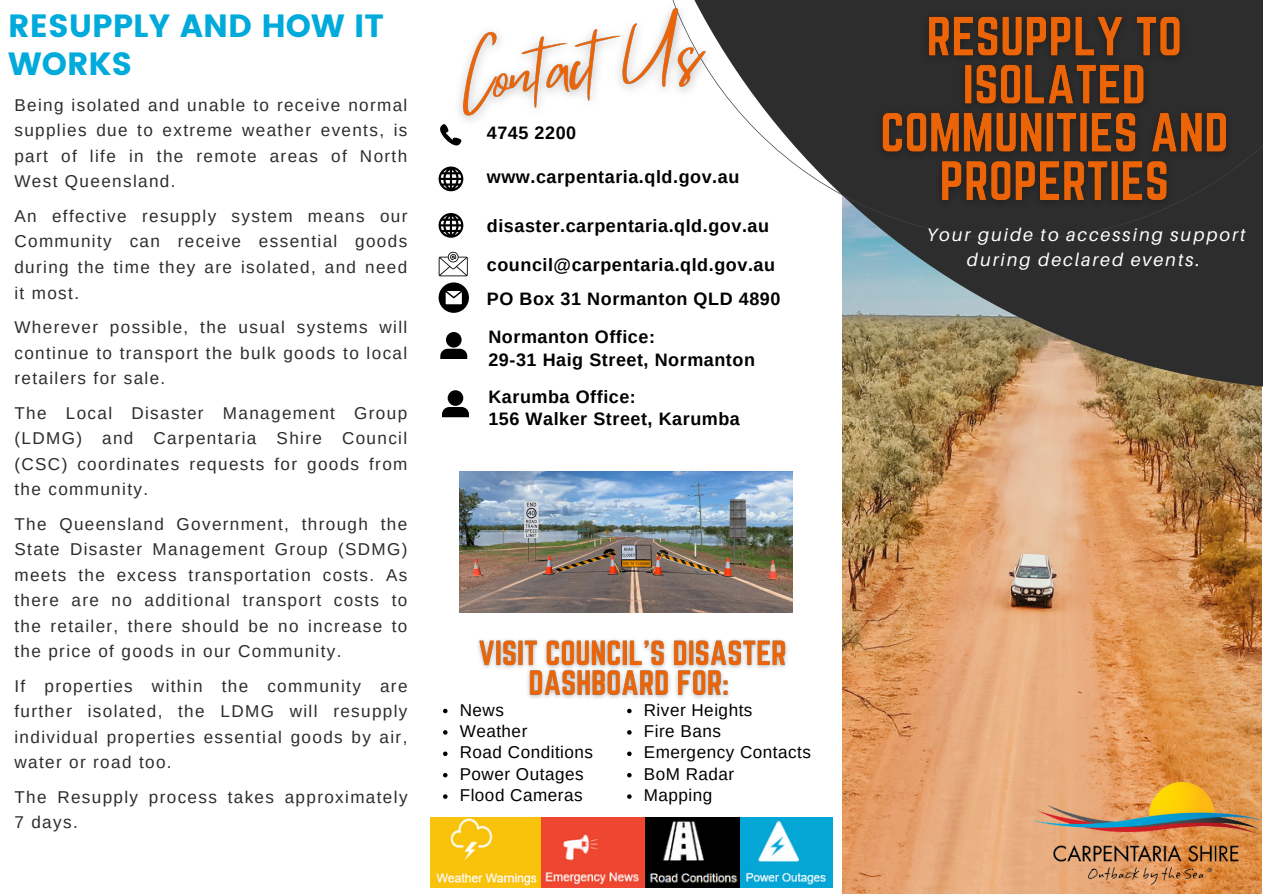
<style>
.page{position:relative;width:1263px;height:894px;background:#fff}
.page>*{position:absolute;margin:0;border:0;box-sizing:border-box;transform-origin:0 0}
.t1{font:32.1px/38.2px "Poppins";color:#00aadb}
.t2{font:italic 18.15px/24.8px "Aileron";letter-spacing:.11em;color:#fff;text-align:center}
.t3{font:700 18px/22.5px "Arimo";letter-spacing:.03em;color:#000}
.t4{font:17.1px/25.5px "Arimo";letter-spacing:.08em;color:#2d2d2d;text-align:justify}
.t5{font:17.1px/21.3px "Arimo";letter-spacing:.03em;color:#000}
</style>
<div class="page">
<img style="left:843px;top:390px;width:418px;height:503px">
<svg style="left:842px;top:240px;width:421px;height:150px;background:#635f52"></svg>
<svg style="left:732px;top:0;width:531px;height:240px;fill:#2d2d2d"></svg>
<img style="left:1032px;top:782px;width:230px;height:102px">
<svg style="left:439px;top:166px;width:24px;height:25px"></svg>
<svg style="left:439px;top:213px;width:24px;height:25px"></svg>
<svg style="left:439px;top:282px;width:30px;height:31px"></svg>
<svg style="left:439px;top:251px;width:29px;height:25px"></svg>
<svg style="left:442px;top:390px;width:27px;height:27px"></svg>
<svg style="left:440px;top:332px;width:27px;height:27px"></svg>
<img style="left:431px;top:817px;width:401px;height:70px">
<img style="left:478px;top:639px;width:310px;height:59px">
<svg style="left:443px;top:708px;width:4px;height:5px"></svg>
<svg style="left:443px;top:730px;width:4px;height:4px"></svg>
<svg style="left:443px;top:751px;width:4px;height:4px"></svg>
<svg style="left:443px;top:772px;width:4px;height:5px"></svg>
<svg style="left:443px;top:794px;width:4px;height:4px"></svg>
<svg style="left:627px;top:708px;width:5px;height:5px"></svg>
<svg style="left:627px;top:730px;width:5px;height:4px"></svg>
<svg style="left:627px;top:751px;width:5px;height:4px"></svg>
<svg style="left:627px;top:772px;width:5px;height:5px"></svg>
<svg style="left:627px;top:794px;width:5px;height:4px"></svg>
<img style="left:460px;top:471px;width:332px;height:141px">
<img style="left:867px;top:0;width:374px;height:224px">
<img style="left:440px;top:0;width:292px;height:146px">
<h1 class="t1" style="left:8px;top:6px;width:377px">RESUPPLY AND HOW IT<br>WORKS</h1>
<p class="t4" style="left:14px;top:92px;width:394px">Being isolated and unable to receive normal supplies due to extreme weather events, is part of life in the remote areas of North West Queensland.</p>
<p class="t4" style="left:14px;top:203px;width:395px">An effective resupply system means our Community can receive essential goods during the time they are isolated, and need it most.</p>
<p class="t4" style="left:14px;top:314px;width:394px">Wherever possible, the usual systems will continue to transport the bulk goods to local retailers for sale.</p>
<p class="t4" style="left:14px;top:400px;width:394px">The Local Disaster Management Group (LDMG) and Carpentaria Shire Council (CSC) coordinates requests for goods from the community.</p>
<p class="t4" style="left:14px;top:511px;width:395px">The Queensland Government, through the State Disaster Management Group (SDMG) meets the excess transportation costs. As there are no additional transport costs to the retailer, there should be no increase to the price of goods in our Community.</p>
<p class="t4" style="left:14px;top:672px;width:395px">If properties within the community are further isolated, the LDMG will resupply individual properties essential goods by air, water or road too.</p>
<p class="t4" style="left:14px;top:783px;width:395px">The Resupply process takes approximately<br>7 days.</p>
<p class="t3" style="left:487px;top:122px;width:91px">4745 2200</p>
<p class="t3" style="left:487px;top:165px;width:254px">www.carpentaria.qld.gov.au</p>
<p class="t3" style="left:487px;top:214px;width:284px">disaster.carpentaria.qld.gov.au</p>
<p class="t3" style="left:487px;top:248px;width:295px;line-height:33.6px">council@carpentaria.qld.gov.au<br>PO Box 31 Normanton QLD 4890</p>
<p class="t3" style="left:488px;top:325px;width:268px">Normanton Office:<br>29-31 Haig Street, Normanton</p>
<p class="t3" style="left:488px;top:385px;width:253px">Karumba Office:<br>156 Walker Street, Karumba</p>
<p class="t5" style="left:460px;top:698px;width:135px">News<br>Weather<br>Road Conditions<br>Power Outages<br>Flood Cameras</p>
<p class="t5" style="left:644px;top:698px;width:169px">River Heights<br>Fire Bans<br>Emergency Contacts<br>BoM Radar<br>Mapping</p>
<p class="t2" style="left:927px;top:222px;width:320px">Your guide to accessing support during declared events.</p>
</div>
